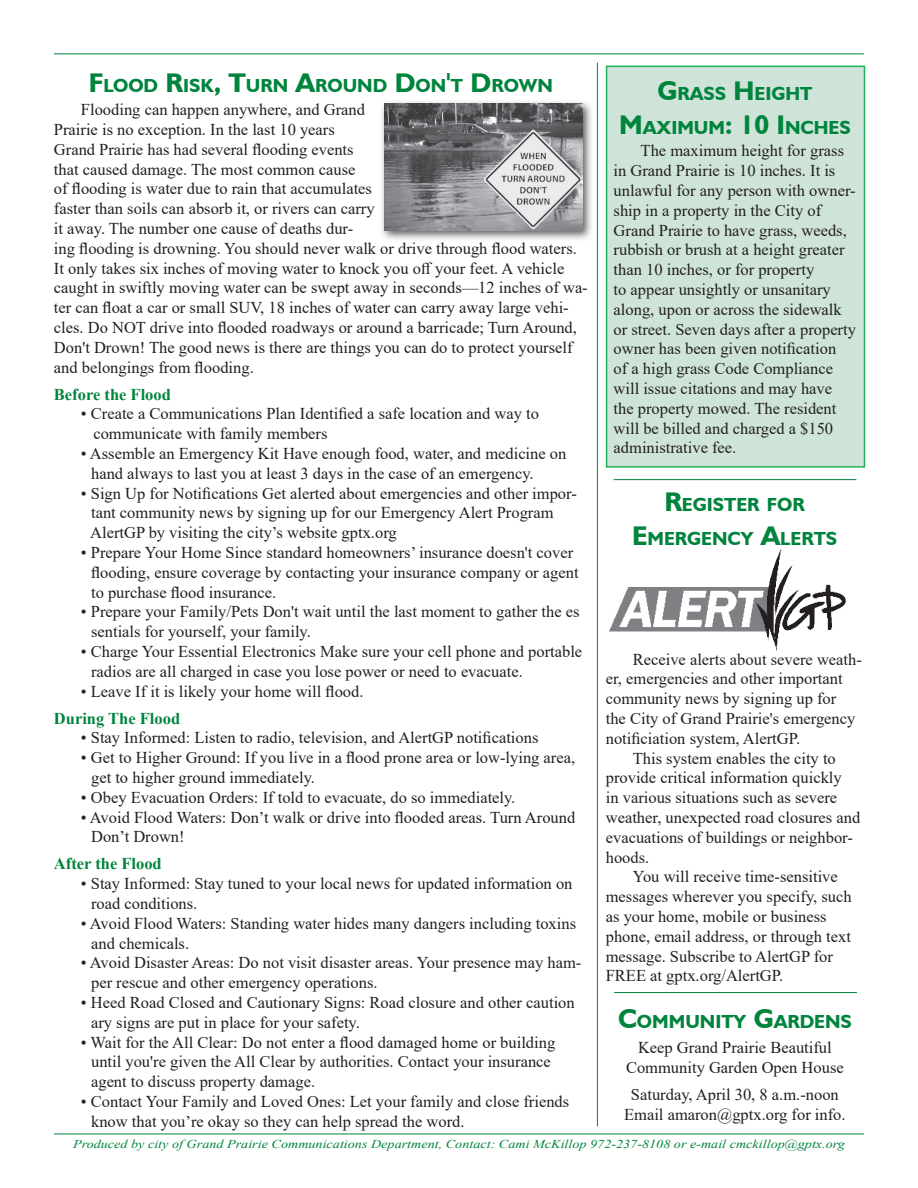
<style>
.page{position:relative;width:918px;height:1188px;background:#fff}
.page>*{position:absolute;margin:0;border:0;box-sizing:border-box;transform-origin:0 0}
.Subhead_2{font:700 18.9px/34.2px "Humanist 521 BT";color:#00843d;text-align:center}
.t1{font:16.5px/19.8px "Times New Roman";color:#231f20}
.t2{font:700 16.5px "Times New Roman";color:#00843d}
.t3{font:italic 12px "Times New Roman";color:#00843d;scale:1.18 1}
.s1{font-size:27px}
</style>
<div class="page">
<div style="left:606px;top:66px;width:259px;height:402px;background:#cfe4d8;border:2px solid #21b259"></div>
<hr style="left:54px;top:1134px;width:810px;height:1px;background:#00843d">
<hr style="left:54px;top:53px;width:810px;height:1px;background:#00843d">
<hr style="left:597px;top:63px;width:1px;height:1063px;background:#00843d">
<img style="left:609px;top:549px;width:237px;height:101px">
<div style="left:379px;top:99px;width:214px;height:142px;background:#231f20;opacity:.75"></div>
<img style="left:384px;top:104px;width:198px;height:126px">
<hr style="left:614px;top:479px;width:242px;height:1px;background:#00843d">
<hr style="left:614px;top:992px;width:243px;height:1px;background:#00843d">
<p class="Subhead_2" style="left:89px;top:68px;width:466px"><span class="s1">F</span>LOOD <span class="s1">R</span>ISK<span class="s1">, T</span>URN <span class="s1">A</span>ROUND <span class="s1">D</span>ON<span class="s1">'</span>T <span class="s1">D</span>ROWN</p>
<p class="t1" style="left:54px;top:99px;width:535px;text-indent:27px">Flooding can happen anywhere, and Grand<br>Prairie is no exception. In the last 10 years<br>Grand Prairie has had several flooding events<br>that caused damage. The most common cause<br>of flooding is water due to rain that accumulates<br>faster than soils can absorb it, or rivers can carry<br>it away. The number one cause of deaths dur-<br>ing flooding is drowning. You should never walk or drive through flood waters.<br>It only takes six inches of moving water to knock you off your feet. A vehicle caught in swiftly moving water can be swept away in seconds—12 inches of wa&shy;ter can float a car or small SUV, 18 inches of water can carry away large vehi&shy;cles. Do NOT drive into flooded roadways or around a barricade; Turn Around, Don't Drown! The good news is there are things you can do to protect yourself and belongings from flooding.</p>
<p class="t2" style="left:54px;top:382px;width:119px">Before the Flood</p>
<p class="t1" style="left:81px;top:403px;width:460px">• Create a Communications Plan Identified a safe location and way to</p>
<p class="t1" style="left:93px;top:423px;width:236px">communicate with family members</p>
<p class="t1" style="left:91px;top:443px;width:477px;text-indent:-10px">• Assemble an Emergency Kit Have enough food, water, and medicine on hand always to last you at least 3 days in the case of an emergency.</p>
<p class="t1" style="left:90px;top:483px;width:488px;text-indent:-9px">• Sign Up for Notifications Get alerted about emergencies and other impor&shy;tant community news by signing up for our Emergency Alert Program<br>AlertGP by visiting the city’s website gptx.org</p>
<p class="t1" style="left:91px;top:542px;width:489px;text-indent:-10px">• Prepare Your Home Since standard homeowners’ insurance doesn't cover flooding, ensure coverage by contacting your insurance company or agent to purchase flood insurance.</p>
<p class="t1" style="left:91px;top:601px;width:490px;text-indent:-10px">• Prepare your Family/Pets Don't wait until the last moment to gather the es sentials for yourself, your family.</p>
<p class="t1" style="left:91px;top:641px;width:493px;text-indent:-10px">• Charge Your Essential Electronics Make sure your cell phone and portable radios are all charged in case you lose power or need to evacuate.</p>
<p class="t1" style="left:81px;top:681px;width:284px">• Leave If it is likely your home will flood.</p>
<p class="t2" style="left:54px;top:706px;width:128px">During The Flood</p>
<p class="t1" style="left:81px;top:727px;width:459px">• Stay Informed: Listen to radio, television, and AlertGP notifications</p>
<p class="t1" style="left:91px;top:747px;width:486px;text-indent:-10px">• Get to Higher Ground: If you live in a flood prone area or low-lying area, get to higher ground immediately.</p>
<p class="t1" style="left:81px;top:787px;width:436px">• Obey Evacuation Orders: If told to evacuate, do so immediately.</p>
<p class="t1" style="left:91px;top:807px;width:486px;text-indent:-10px">• Avoid Flood Waters: Don’t walk or drive into flooded areas. Turn Around<br>Don’t Drown!</p>
<p class="t2" style="left:54px;top:852px;width:109px">After the Flood</p>
<p class="t1" style="left:91px;top:873px;width:483px;text-indent:-10px">• Stay Informed: Stay tuned to your local news for updated information on road conditions.</p>
<p class="t1" style="left:91px;top:913px;width:487px;text-indent:-10px">• Avoid Flood Waters: Standing water hides many dangers including toxins and chemicals.</p>
<p class="t1" style="left:91px;top:952px;width:492px;text-indent:-10px">• Avoid Disaster Areas: Do not visit disaster areas. Your presence may ham&shy;per rescue and other emergency operations.</p>
<p class="t1" style="left:91px;top:992px;width:485px;text-indent:-10px">• Heed Road Closed and Cautionary Signs: Road closure and other caution ary signs are put in place for your safety.</p>
<p class="t1" style="left:91px;top:1032px;width:466px;text-indent:-10px">• Wait for the All Clear: Do not enter a flood damaged home or building until you're given the All Clear by authorities. Contact your insurance agent to discuss property damage.</p>
<p class="t1" style="left:91px;top:1091px;width:480px;text-indent:-10px">• Contact Your Family and Loved Ones: Let your family and close friends know that you’re okay so they can help spread the word.</p>
<p class="Subhead_2" style="left:619px;top:76px;width:232px"><span class="s1">G</span>RASS <span class="s1">H</span>EIGHT<br><span class="s1">M</span>AXIMUM<span class="s1">: 10 I</span> NCHES</p>
<p class="t1" style="left:614px;top:140px;width:244px;text-indent:27px">The maximum height for grass in Grand Prairie is 10 inches. It is unlawful for any person with owner&shy;ship in a property in the City of<br>Grand Prairie to have grass, weeds, rubbish or brush at a height greater than 10 inches, or for property<br>to appear unsightly or unsanitary along, upon or across the sidewalk or street. Seven days after a property owner has been given notification<br>of a high grass Code Compliance will issue citations and may have the property mowed. The resident will be billed and charged a $150 administrative fee.</p>
<p class="Subhead_2" style="left:632px;top:487px;width:205px"><span class="s1">R</span>EGISTER FOR<br><span class="s1">E</span>MERGENCY <span class="s1">A</span>LERTS</p>
<p class="t1" style="left:606px;top:649px;width:258px;text-indent:27px">Receive alerts about severe weath&shy;er, emergencies and other important community news by signing up for<br>the City of Grand Prairie's emergency notificiation system, AlertGP.</p>
<p class="t1" style="left:606px;top:748px;width:256px;text-indent:27px">This system enables the city to provide critical information quickly<br>in various situations such as severe weather, unexpected road closures and evacuations of buildings or neighbor&shy;hoods.</p>
<p class="t1" style="left:606px;top:866px;width:247px;text-indent:27px">You will receive time-sensitive messages wherever you specify, such as your home, mobile or business phone, email address, or through text message. Subscribe to AlertGP for FREE at gptx.org/AlertGP.</p>
<p class="Subhead_2" style="left:618px;top:1004px;width:234px"><span class="s1">C</span>OMMUNITY <span class="s1">G</span>ARDENS</p>
<p class="t1" style="left:626px;top:1037px;width:219px;text-align:center">Keep Grand Prairie Beautiful<br>Community Garden Open House</p>
<p class="t1" style="left:631px;top:1084px;width:209px">Saturday, April 30, 8 a.m.-noon</p>
<p class="t1" style="left:624px;top:1104px;width:223px">Email amaron@gptx.org for info.</p>
<p class="t3" style="left:73px;top:1136px;width:656px">Produced by city of Grand Prairie Communications Department, Contact: Cami McKillop 972-237-8108 or e-mail cmckillop@gptx.org</p>
</div>
